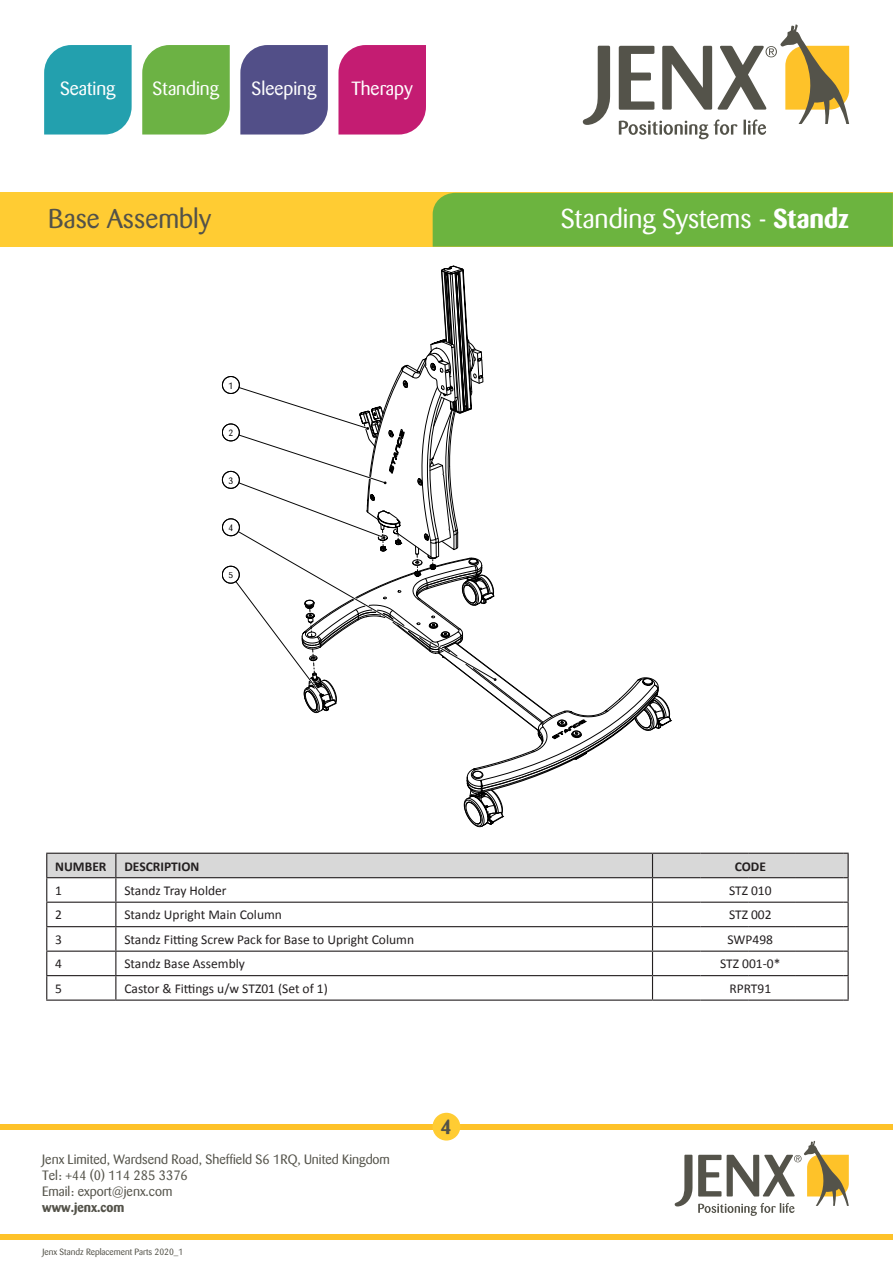
<style>
.page{position:relative;width:893px;height:1263px;background:#fff}
.page>*{position:absolute;margin:0;border:0;box-sizing:border-box;transform-origin:0 0}
.t1{font:27px "Barmeno";color:#fff}
.t2{font:800 27px "Barmeno";color:#535249}
.t3{font:27px "Barmeno";color:#535249}
.t4{font:700 20.25px "Barmeno";color:#535249}
.t5{font:18.9px "Barmeno";color:#fff}
.t6{font:13.5px "Calibri";color:#231f20}
.t7{font:700 13.5px "Calibri";color:#231f20}
.t8{font:13.35px/16px "Barmeno";color:#54534a}
.t9{font:700 13.35px "Barmeno";color:#54534a}
.t10{font:9.3px "Barmeno";color:#000}
.t11{font:9.15px "Barmeno";color:#000}
.t12{font:9px "Barmeno";color:#535249}
.t13{font:9px "Barmeno";color:#000}
.t14{font:8.85px "Barmeno";color:#000}
.s1{font-weight:700}
</style>
<div class="page">
<div style="left:0;top:1124px;width:893px;height:5px;background:#fec229"></div>
<div style="left:0;top:1234px;width:893px;height:5px;background:#fec229"></div>
<svg style="left:583px;top:46px;width:27px;height:79px"></svg>
<svg style="left:619px;top:24px;width:230px;height:115px"></svg>
<div style="left:338px;top:45px;width:88px;height:90px;background:#c41c72"></div>
<svg style="left:240px;top:45px;width:88px;height:90px;background:#5b588e"></svg>
<svg style="left:142px;top:45px;width:88px;height:90px;background:#73b64d"></svg>
<svg style="left:44px;top:45px;width:88px;height:90px;background:#2ea4b2"></svg>
<svg style="left:675px;top:1154px;width:17px;height:52px"></svg>
<svg style="left:698px;top:1140px;width:151px;height:76px"></svg>
<div style="left:0;top:193px;width:893px;height:54px;background:#fc3"></div>
<div style="left:432px;top:1113px;width:28px;height:27px;background:#fc3;border-radius:50%"></div>
<div style="left:433px;top:193px;width:460px;height:54px;background:#6cb43f"></div>
<svg style="left:46px;top:853px;width:803px;height:148px"></svg>
<svg style="left:222px;top:266px;width:450px;height:561px"></svg>
<h3 class="t5" style="left:60px;top:78px;width:57px">Seating</h3>
<h3 class="t5" style="left:153px;top:78px;width:68px">Standing</h3>
<h3 class="t5" style="left:252px;top:78px;width:66px">Sleeping</h3>
<h3 class="t5" style="left:352px;top:78px;width:63px">Therapy</h3>
<p class="t3" style="left:48px;top:203px;width:165px">Base Assembly</p>
<p class="t1" style="left:561px;top:203px;width:290px">Standing Systems - <span class="s1">Standz</span></p>
<h1 class="t2" style="left:47px;top:207px;width:229px">Jenx Price List 2014</h1>
<p class="t11" style="left:228px;top:380px;width:6px">1</p>
<p class="t13" style="left:228px;top:428px;width:6px">2</p>
<p class="t11" style="left:228px;top:475px;width:6px">3</p>
<p class="t10" style="left:228px;top:522px;width:7px">4</p>
<p class="t14" style="left:228px;top:570px;width:6px">5</p>
<p class="t7" style="left:55px;top:857px;width:53px">NUMBER</p>
<p class="t7" style="left:124px;top:857px;width:77px">DESCRIPTION</p>
<p class="t7" style="left:735px;top:857px;width:33px">CODE</p>
<p class="t6" style="left:55px;top:882px;width:8px">1</p>
<p class="t6" style="left:124px;top:882px;width:104px">Standz Tray Holder</p>
<p class="t6" style="left:729px;top:882px;width:44px">STZ 010</p>
<p class="t6" style="left:55px;top:906px;width:8px">2</p>
<p class="t6" style="left:124px;top:906px;width:159px">Standz Upright Main Column</p>
<p class="t6" style="left:729px;top:906px;width:44px">STZ 002</p>
<p class="t6" style="left:55px;top:931px;width:8px">3</p>
<p class="t6" style="left:124px;top:931px;width:291px">Standz Fitting Screw Pack for Base to Upright Column</p>
<p class="t6" style="left:727px;top:931px;width:47px">SWP498</p>
<p class="t6" style="left:55px;top:955px;width:8px">4</p>
<p class="t6" style="left:124px;top:955px;width:122px">Standz Base Assembly</p>
<p class="t6" style="left:720px;top:955px;width:62px">STZ 001-0*</p>
<p class="t6" style="left:55px;top:980px;width:8px">5</p>
<p class="t6" style="left:124px;top:980px;width:205px">Castor &amp; Fittings u/w STZ01 (Set of 1)</p>
<p class="t6" style="left:729px;top:980px;width:43px">RPRT91</p>
<p class="t8" style="left:42px;top:1151px;width:349px">Jenx Limited, Wardsend Road, Sheffield S6 1RQ, United Kingdom<br>Tel: +44 (0) 114 285 3376<br>Email: export@jenx.com</p>
<p class="t9" style="left:42px;top:1199px;width:84px">www.jenx.com</p>
<p class="t12" style="left:43px;top:1246px;width:142px">Jenx Standz Replacement Parts 2020_1</p>
<h2 class="t4" style="left:441px;top:1114px;width:12px">4</h2>
</div>
